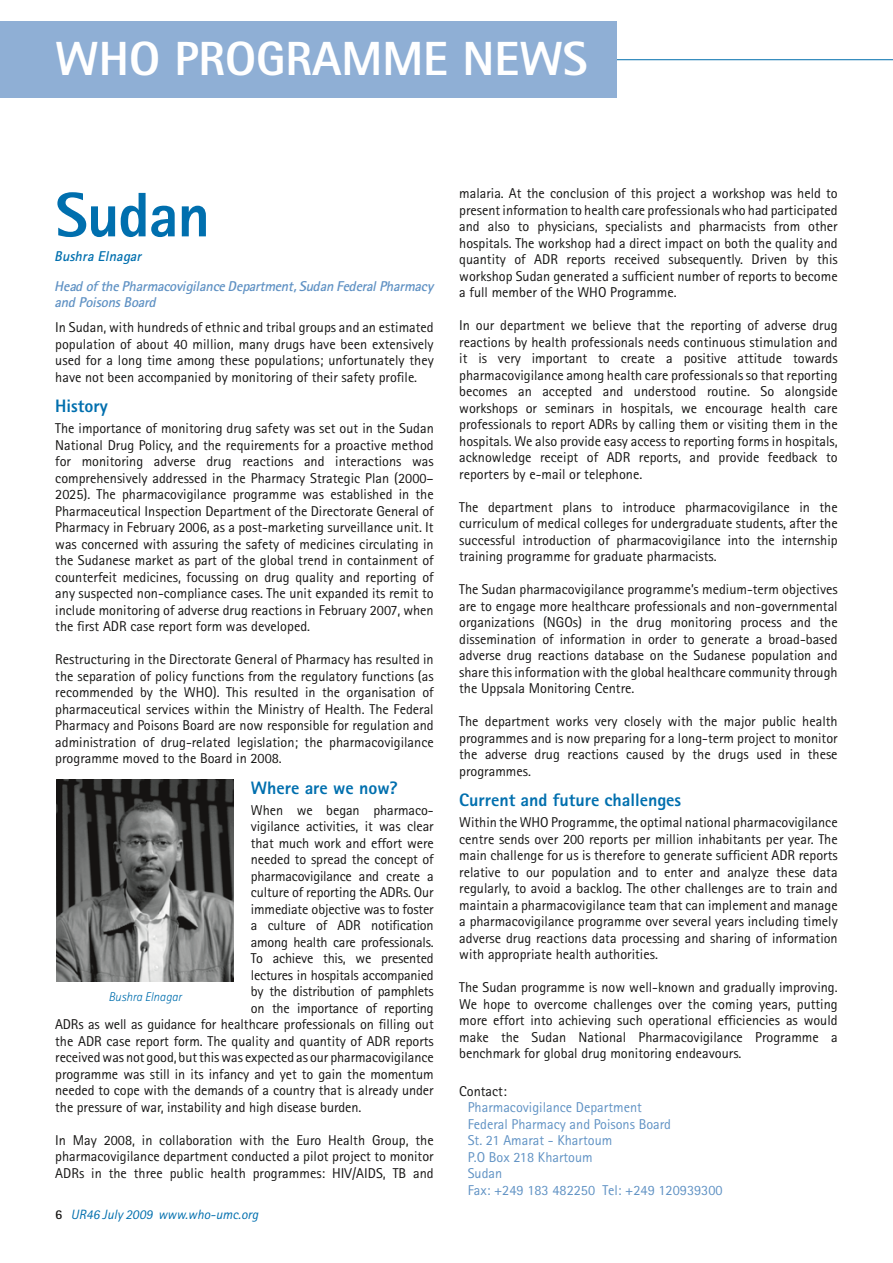
<style>
.page{position:relative;width:893px;height:1263px;background:#fff}
.page>*{position:absolute;margin:0;border:0;box-sizing:border-box;transform-origin:0 0}
.t1{font:800 63px "Rotis Sans Serif";color:#006fae}
.t2{font:800 48px "Rotis Sans Serif";color:#fff}
.t3{font:800 18px "Rotis Sans Serif";color:#006fae}
.t4{font:14.25px/16.5px "Rotis Sans Serif";letter-spacing:-.005em;color:#151413;text-align:justify}
.t5{font:14.25px/16.5px "Rotis Sans Serif";color:#6092c4}
.t6{font:italic 700 14.25px/16.5px "Rotis Sans Serif";letter-spacing:-.02em;color:#6092c4}
.t7{font:italic 700 14.25px "Rotis Sans Serif";color:#006fae}
.t8{font:italic 13.5px "Rotis Sans Serif";color:#006fae}
.t9{font:italic 300 12.75px "Rotis Sans Serif";color:#006fae}
.s1{font-weight:700;font-style:normal;color:#151413}
</style>
<div class="page">
<hr style="left:0;top:59px;width:893px;height:1px;background:#006fae">
<div style="left:0;top:21px;width:617px;height:77px;background:#8fafd5"></div>
<img style="left:56px;top:780px;width:178px;height:202px">
<h2 class="t2" style="left:55px;top:28px;width:264px">WHO Programm</h2>
<h2 class="t2" style="left:423px;top:28px;width:166px">e News</h2>
<h1 class="t1" style="left:55px;top:175px;width:156px">Sudan</h1>
<p class="t7" style="left:55px;top:248px;width:88px">Bushra Elnagar</p>
<p class="t6" style="left:55px;top:277px;width:380px">Head of the Pharmacovigilance Department, Sudan Federal Pharmacy and Poisons Board</p>
<p class="t4" style="left:55px;top:319px;width:380px">In Sudan, with hundreds of ethnic and tribal groups and an estimated population of about 40 million, many drugs have been extensively used for a long time among these populations; unfortunately they have not been accompanied by monitoring of their safety profile.</p>
<p class="t3" style="left:55px;top:395px;width:54px">History</p>
<p class="t4" style="left:55px;top:420px;width:380px">The importance of monitoring drug safety was set out in the Sudan National Drug Policy, and the requirements for a proactive method for monitoring adverse drug reactions and interactions was comprehensively addressed in the Pharmacy Strategic Plan (2000– 2025). The pharmacovigilance programme was established in the Pharmaceutical Inspection Department of the Directorate General of Pharmacy in February 2006, as a post-marketing surveillance unit. It was concerned with assuring the safety of medicines circulating in the Sudanese market as part of the global trend in containment of counterfeit medicines, focussing on drug quality and reporting of any suspected non-compliance cases. The unit expanded its remit to include monitoring of adverse drug reactions in February 2007, when the first ADR case report form was developed.</p>
<p class="t4" style="left:55px;top:651px;width:380px">Restructuring in the Directorate General of Pharmacy has resulted in the separation of policy functions from the regulatory functions (as recommended by the WHO). This resulted in the organisation of pharmaceutical services within the Ministry of Health. The Federal Pharmacy and Poisons Board are now responsible for regulation and administration of drug-related legislation; the pharmacovigilance programme moved to the Board in 2008.</p>
<p class="t3" style="left:251px;top:776px;width:149px">Where are we now?</p>
<p class="t4" style="left:251px;top:801px;width:184px">When we began pharmaco-</p>
<p class="t4" style="left:251px;top:818px;width:184px">vigilance activities, it was clear</p>
<p class="t4" style="left:251px;top:834px;width:184px">that much work and effort were</p>
<p class="t4" style="left:251px;top:851px;width:184px">needed to spread the concept of</p>
<p class="t4" style="left:251px;top:867px;width:184px">pharmacovigilance and create a</p>
<p class="t4" style="left:251px;top:884px;width:184px">culture of reporting the ADRs. Our</p>
<p class="t4" style="left:251px;top:900px;width:184px">immediate objective was to foster</p>
<p class="t4" style="left:251px;top:917px;width:184px">a culture of ADR notification</p>
<p class="t4" style="left:251px;top:933px;width:184px">among health care professionals.</p>
<p class="t4" style="left:251px;top:950px;width:184px">To achieve this, we presented</p>
<p class="t4" style="left:251px;top:966px;width:184px">lectures in hospitals accompanied</p>
<p class="t4" style="left:251px;top:983px;width:184px">by the distribution of pamphlets</p>
<p class="t4" style="left:251px;top:999px;width:184px">on the importance of reporting</p>
<p class="t4" style="left:55px;top:1016px;width:380px">ADRs as well as guidance for healthcare professionals on filling out</p>
<p class="t4" style="left:55px;top:1032px;width:380px">the ADR case report form. The quality and quantity of ADR reports</p>
<p class="t4" style="left:55px;top:1049px;width:380px">received was not good, but this was expected as our pharmacovigilance</p>
<p class="t4" style="left:55px;top:1065px;width:380px">programme was still in its infancy and yet to gain the momentum</p>
<p class="t4" style="left:55px;top:1082px;width:380px">needed to cope with the demands of a country that is already under</p>
<p class="t4" style="left:55px;top:1098px;width:308px">the pressure of war, instability and high disease burden.</p>
<p class="t4" style="left:55px;top:1131px;width:380px">In May 2008, in collaboration with the Euro Health Group, the pharmacovigilance department conducted a pilot project to monitor ADRs in the three public health programmes: HIV/AIDS, TB and</p>
<p class="t9" style="left:108px;top:989px;width:75px">Bushra Elnagar</p>
<p class="t8" style="left:55px;top:1207px;width:205px"><span class="s1">6</span> UR46 July 2009 www.who-umc.org</p>
<p class="t4" style="left:459px;top:185px;width:380px">malaria. At the conclusion of this project a workshop was held to present information to health care professionals who had participated and also to physicians, specialists and pharmacists from other hospitals. The workshop had a direct impact on both the quality and quantity of ADR reports received subsequently. Driven by this workshop Sudan generated a sufficient number of reports to become a full member of the WHO Programme.</p>
<p class="t4" style="left:459px;top:317px;width:380px">In our department we believe that the reporting of adverse drug reactions by health professionals needs continuous stimulation and it is very important to create a positive attitude towards pharmacovigilance among health care professionals so that reporting becomes an accepted and understood routine. So alongside workshops or seminars in hospitals, we encourage health care professionals to report ADRs by calling them or visiting them in the hospitals. We also provide easy access to reporting forms in hospitals, acknowledge receipt of ADR reports, and provide feedback to reporters by e-mail or telephone.</p>
<p class="t4" style="left:459px;top:498px;width:380px">The department plans to introduce pharmacovigilance in the curriculum of medical colleges for undergraduate students, after the successful introduction of pharmacovigilance into the internship training programme for graduate pharmacists.</p>
<p class="t4" style="left:459px;top:581px;width:380px">The Sudan pharmacovigilance programme’s medium-term objectives are to engage more healthcare professionals and non-governmental organizations (NGOs) in the drug monitoring process and the dissemination of information in order to generate a broad-based adverse drug reactions database on the Sudanese population and share this information with the global healthcare community through the Uppsala Monitoring Centre.</p>
<p class="t4" style="left:459px;top:713px;width:380px">The department works very closely with the major public health programmes and is now preparing for a long-term project to monitor the adverse drug reactions caused by the drugs used in these programmes.</p>
<p class="t3" style="left:459px;top:789px;width:223px">Current and future challenges</p>
<p class="t4" style="left:459px;top:814px;width:380px">Within the WHO Programme, the optimal national pharmacovigilance centre sends over 200 reports per million inhabitants per year. The main challenge for us is therefore to generate sufficient ADR reports relative to our population and to enter and analyze these data regularly, to avoid a backlog. The other challenges are to train and maintain a pharmacovigilance team that can implement and manage a pharmacovigilance programme over several years including timely adverse drug reactions data processing and sharing of information with appropriate health authorities.</p>
<p class="t4" style="left:459px;top:979px;width:380px">The Sudan programme is now well-known and gradually improving.<br>We hope to overcome challenges over the coming years, putting more effort into achieving such operational efficiencies as would make the Sudan National Pharmacovigilance Programme a benchmark for global drug monitoring endeavours.</p>
<p class="t4" style="left:459px;top:1082px;width:49px">Contact:</p>
<p class="t5" style="left:468px;top:1099px;width:256px">Pharmacovigilance Department<br>Federal Pharmacy and Poisons Board<br>St. 21 Amarat - Khartoum<br>P.O Box 218 Khartoum<br>Sudan<br>Fax: +249 183 482250 Tel: +249 120939300</p>
</div>
